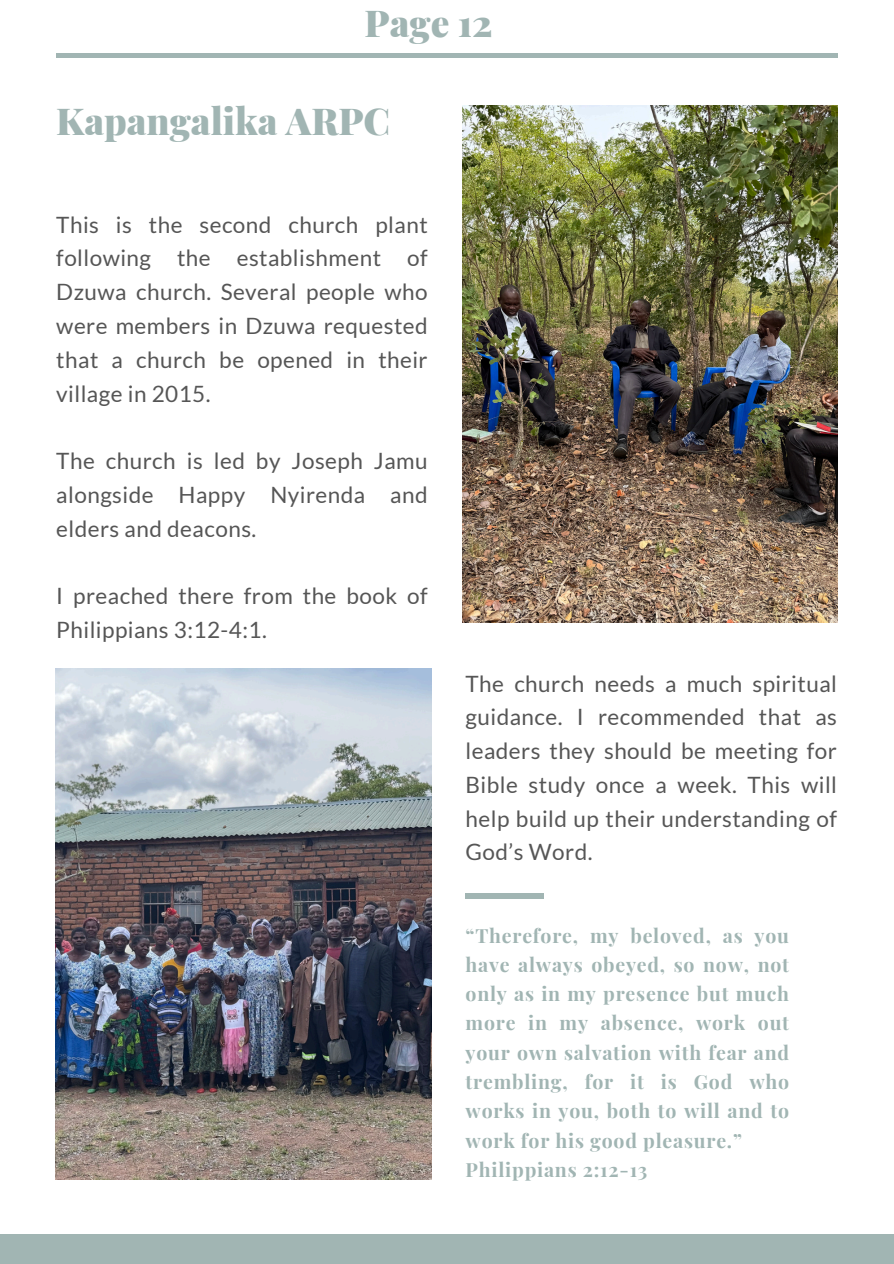
<style>
.page{position:relative;width:894px;height:1264px;background:#fff}
.page>*{position:absolute;margin:0;border:0;box-sizing:border-box;transform-origin:0 0}
.t1{font:900 37.2px "Playfair Display";color:#a1b5b3}
.t2{font:22.5px/33.8px "Lato";letter-spacing:.02em;color:#565656;text-align:justify}
.t3{font:700 19.5px/29.2px "Playfair Display";letter-spacing:.04em;color:#a1b5b3;text-align:justify}
</style>
<div class="page">
<div style="left:0;top:1234px;width:893px;height:29px;background:#a1b5b3"></div>
<img style="left:462px;top:106px;width:375px;height:516px">
<img style="left:55px;top:669px;width:376px;height:510px">
<hr style="left:56px;top:53px;width:781px;height:4px;background:#a1b5b3">
<div style="left:465px;top:892px;width:79px;height:6px;background:#a1b5b3"></div>
<p class="t1" style="left:364px;top:-3px;width:130px">Page 12</p>
<h1 class="t1" style="left:56px;top:95px;width:335px">Kapangalika ARPC</h1>
<p class="t2" style="left:56px;top:207px;width:373px">This is the second church plant following the establishment of Dzuwa church. Several people who were members in Dzuwa requested that a church be opened in their village in 2015.</p>
<h1 class="t2" style="left:56px;top:443px;width:373px">The church is led by Joseph Jamu alongside Happy Nyirenda and elders and deacons.</h1>
<h2 class="t2" style="left:56px;top:578px;width:373px">I preached there from the book of<br>Philippians 3:12-4:1.</h2>
<p class="t2" style="left:465px;top:666px;width:373px">The church needs a much spiritual guidance. I recommended that as leaders they should be meeting for Bible study once a week. This will help build up their understanding of God’s Word.</p>
<h2 class="t3" style="left:465px;top:919px;width:325px">“Therefore, my beloved, as you have always obeyed, so now, not only as in my presence but much more in my absence, work out your own salvation with fear and trembling, for it is God who works in you, both to will and to work for his good pleasure.”</h2>
<h2 class="t3" style="left:465px;top:1153px;width:183px">Philippians 2:12-13</h2>
</div>
